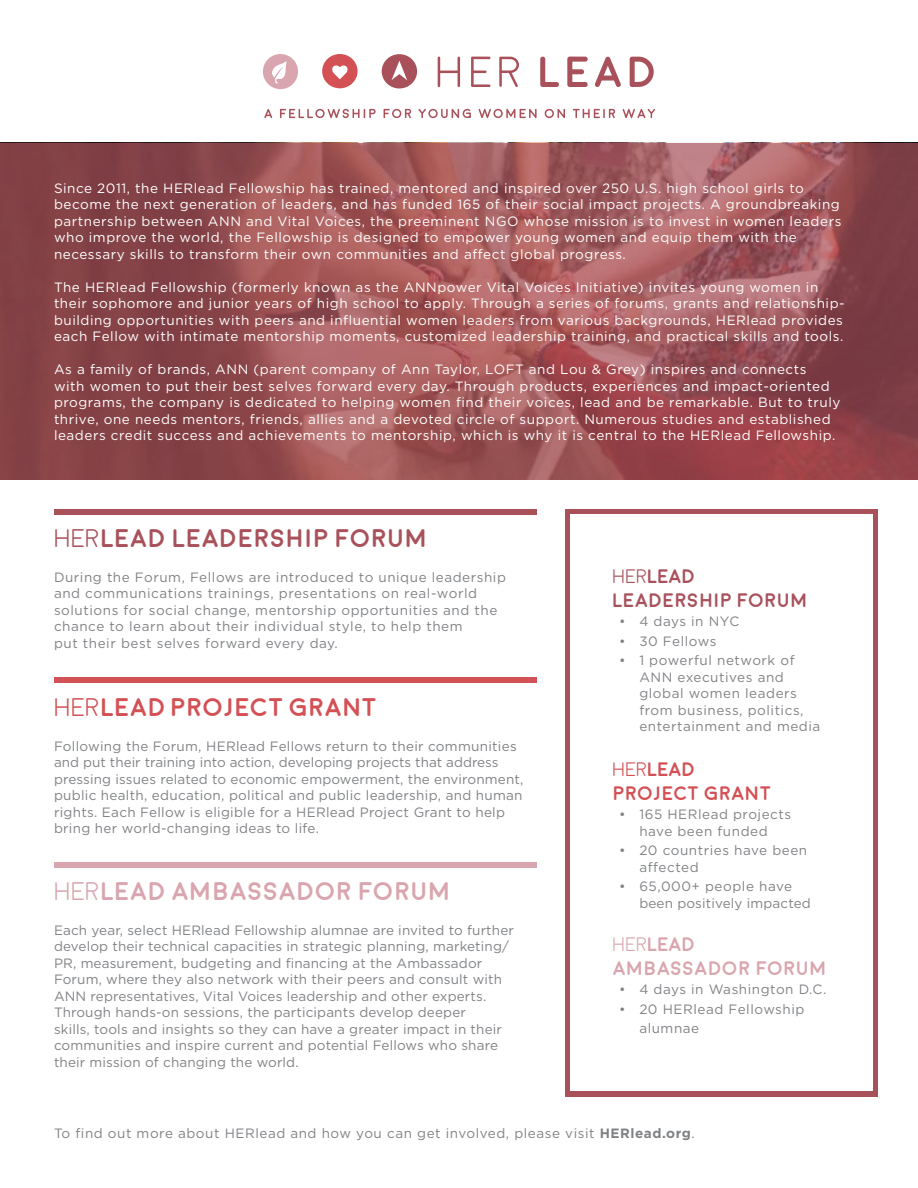
<style>
.page{position:relative;width:918px;height:1188px;background:#fff}
.page>*{position:absolute;margin:0;border:0;box-sizing:border-box;transform-origin:0 0}
.t1{font:700 25.5px "Moon";color:#a9515b}
.t2{font:700 25.5px "Moon";color:#d9a5ae}
.t3{font:700 25.5px "Moon";color:#d35155}
.t4{font:700 19.5px/23.4px "Moon";color:#a9515b}
.t5{font:700 19.5px/23.4px "Moon";color:#d9a5ae}
.t6{font:700 19.5px/23.4px "Moon";color:#d35155}
.t7{font:13.5px/16.5px "Gotham";letter-spacing:.04em;color:#fff}
.t8{font:13.5px/16.5px "Gotham";letter-spacing:.02em;color:#808285}
.t9{font:13.5px/16.5px "Gotham";letter-spacing:.04em;color:#808285}
.s1{font-weight:300}
.s2{font-weight:700}
</style>
<div class="page">
<div style="left:565px;top:509px;width:313px;height:588px;background:#a9515b"></div>
<svg style="left:0;top:143px;width:918px;height:337px;background:#985154"></svg>
<div style="left:263px;top:54px;width:35px;height:35px;background:#d9a5ae;border-radius:50%"></div>
<svg style="left:272px;top:61px;width:15px;height:22px"></svg>
<div style="left:382px;top:54px;width:35px;height:34px;background:#a9515b;border-radius:50%"></div>
<svg style="left:392px;top:61px;width:15px;height:19px"></svg>
<div style="left:322px;top:54px;width:36px;height:34px;background:#d35155;border-radius:50%"></div>
<svg style="left:332px;top:65px;width:16px;height:14px"></svg>
<svg style="left:438px;top:57px;width:22px;height:30px"></svg>
<svg style="left:471px;top:57px;width:19px;height:30px"></svg>
<svg style="left:499px;top:57px;width:20px;height:30px"></svg>
<svg style="left:540px;top:57px;width:19px;height:30px"></svg>
<svg style="left:567px;top:57px;width:21px;height:30px"></svg>
<svg style="left:595px;top:57px;width:26px;height:30px"></svg>
<svg style="left:630px;top:57px;width:24px;height:30px"></svg>
<svg style="left:264px;top:109px;width:8px;height:9px"></svg>
<svg style="left:280px;top:109px;width:96px;height:9px"></svg>
<svg style="left:384px;top:109px;width:27px;height:9px"></svg>
<svg style="left:418px;top:109px;width:53px;height:9px"></svg>
<svg style="left:479px;top:109px;width:58px;height:9px"></svg>
<svg style="left:545px;top:109px;width:20px;height:9px"></svg>
<svg style="left:573px;top:109px;width:42px;height:9px"></svg>
<svg style="left:623px;top:109px;width:32px;height:9px"></svg>
<div style="left:54px;top:678px;width:483px;height:5px;background:#d35155"></div>
<div style="left:54px;top:862px;width:483px;height:5px;background:#d9a5ae"></div>
<div style="left:54px;top:509px;width:483px;height:6px;background:#a9515b"></div>
<div style="left:570px;top:515px;width:302px;height:576px;background:#fff"></div>
<p class="t7" style="left:54px;top:179px;width:789px">Since 2011, the HERlead Fellowship has trained, mentored and inspired over 250 U.S. high school girls to become the next generation of leaders, and has funded 165 of their social impact projects. A groundbreaking partnership between ANN and Vital Voices, the preeminent NGO whose mission is to invest in women leaders who improve the world, the Fellowship is designed to empower young women and equip them with the necessary skills to transform their own communities and affect global progress.</p>
<p class="t7" style="left:54px;top:278px;width:792px">The HERlead Fellowship (formerly known as the ANNpower Vital Voices Initiative) invites young women in their sophomore and junior years of high school to apply. Through a series of forums, grants and relationship&shy;building opportunities with peers and influential women leaders from various backgrounds, HERlead provides each Fellow with intimate mentorship moments, customized leadership training, and practical skills and tools.</p>
<p class="t7" style="left:54px;top:361px;width:788px">As a family of brands, ANN (parent company of Ann Taylor, LOFT and Lou &amp; Grey) inspires and connects with women to put their best selves forward every day. Through products, experiences and impact-oriented programs, the company is dedicated to helping women find their voices, lead and be remarkable. But to truly thrive, one needs mentors, friends, allies and a devoted circle of support. Numerous studies and established leaders credit success and achievements to mentorship, which is why it is central to the HERlead Fellowship.</p>
<h1 class="t1" style="left:54px;top:526px;width:375px"><span class="s1">HER</span>LEAD LEADERSHIP FORUM</h1>
<p class="t9" style="left:54px;top:569px;width:454px">During the Forum, Fellows are introduced to unique leadership and communications trainings, presentations on real-world solutions for social change, mentorship opportunities and the chance to learn about their individual style, to help them<br>put their best selves forward every day.</p>
<h1 class="t3" style="left:54px;top:695px;width:324px"><span class="s1">HER</span>LEAD PROJECT GRANT</h1>
<p class="t8" style="left:54px;top:738px;width:471px">Following the Forum, HERlead Fellows return to their communities and put their training into action, developing projects that address pressing issues related to economic empowerment, the environment, public health, education, political and public leadership, and human rights. Each Fellow is eligible for a HERlead Project Grant to help bring her world-changing ideas to life.</p>
<h1 class="t2" style="left:54px;top:879px;width:399px"><span class="s1">HER</span>LEAD AMBASSADOR FORUM</h1>
<p class="t8" style="left:54px;top:921px;width:461px">Each year, select HERlead Fellowship alumnae are invited to further develop their technical capacities in strategic planning, marketing/ PR, measurement, budgeting and financing at the Ambassador Forum, where they also network with their peers and consult with ANN representatives, Vital Voices leadership and other experts.<br>Through hands-on sessions, the participants develop deeper<br>skills, tools and insights so they can have a greater impact in their communities and inspire current and potential Fellows who share their mission of changing the world.</p>
<h2 class="t4" style="left:612px;top:566px;width:197px"><span class="s1">HER</span>LEAD<br>LEADERSHIP FORUM</h2>
<p class="t8" style="left:619px;top:613px;width:122px">• 4 days in NYC</p>
<p class="t9" style="left:619px;top:632px;width:99px">• 30 Fellows</p>
<p class="t9" style="left:639px;top:652px;width:182px;text-indent:-20px">• 1 powerful network of<br>ANN executives and global women leaders from business, politics, entertainment and media</p>
<h2 class="t6" style="left:612px;top:758px;width:160px"><span class="s1">HER</span>LEAD<br>PROJECT GRANT</h2>
<p class="t9" style="left:619px;top:806px;width:174px;text-align:center">• 165 HERlead projects have been funded</p>
<p class="t9" style="left:639px;top:842px;width:169px;text-indent:-20px">• 20 countries have been affected</p>
<p class="t8" style="left:639px;top:878px;width:173px;text-indent:-20px">• 65,000+ people have been positively impacted</p>
<h2 class="t5" style="left:612px;top:933px;width:216px"><span class="s1">HER</span>LEAD<br>AMBASSADOR FORUM</h2>
<p class="t9" style="left:619px;top:981px;width:209px">• 4 days in Washington D.C.</p>
<p class="t9" style="left:639px;top:999px;width:167px;line-height:19.5px;text-indent:-20px">• 20 HERlead Fellowship alumnae</p>
<p class="t9" style="left:54px;top:1125px;width:642px">To find out more about HERlead and how you can get involved, please visit <span class="s2">HERlead.org</span>.</p>
</div>
